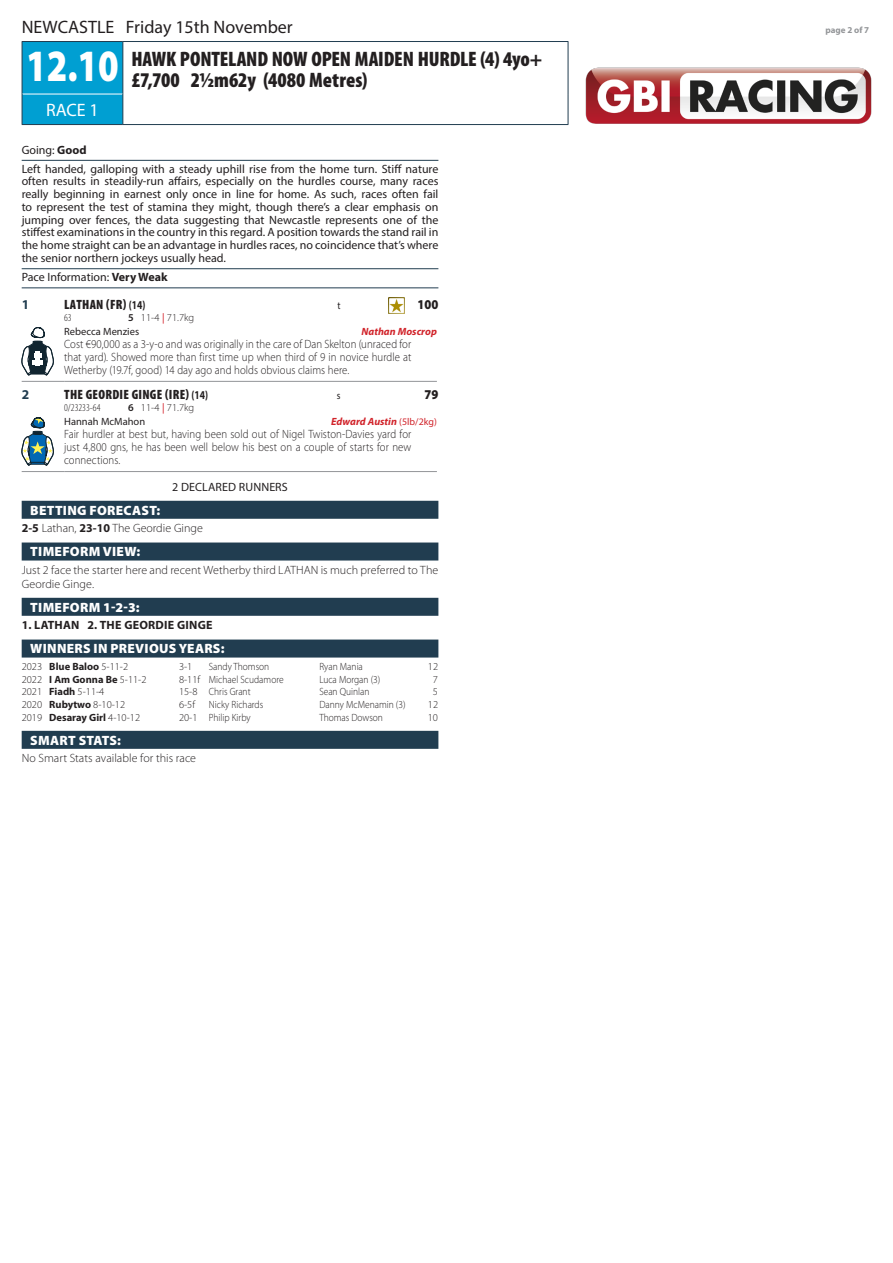
<style>
.page{position:relative;width:893px;height:1263px;background:#fff}
.page>*{position:absolute;margin:0;border:0;box-sizing:border-box;transform-origin:0 0}
.RaceTime{font:900 45px "Myriad Pro";color:#fff;scale:.8 1}
.RaceTitle{font:900 condensed 21px/21px "Myriad Pro";letter-spacing:-.01em;color:#231f20}
.CourseDate{font:18px "Myriad Pro";color:#231f20}
.RaceNumber{font:18px "Myriad Pro";color:#fff}
.SubHead{font:900 13.5px "Myriad Pro";letter-spacing:.02em;color:#fff}
.Horse{font:900 condensed 13.5px "Myriad Pro";letter-spacing:.02em;color:#231f20}
.Horse-2{font:900 13.5px "Myriad Pro";color:#231f20;scale:.9 1}
.Horse-3{font:700 13.5px "Myriad Pro";color:#213d50}
.CourseDesc{font:12px/12.8px "Myriad Pro";color:#231f20;text-align:justify}
.ShortComment2{font:300 12px/12.8px "Myriad Pro";letter-spacing:.005em;color:#231f20;text-align:justify;scale:.9 1}
.TFView{font:300 12px/13.5px "Myriad Pro";letter-spacing:.005em;color:#231f20}
.BlankSmartStats{font:300 12px "Myriad Pro";letter-spacing:.005em;color:#231f20}
.Betting{font:300 12px "Myriad Pro";color:#231f20}
.Timeform123{font:700 12px "Myriad Pro";letter-spacing:.02em;color:#231f20}
.DrawPace{font:12px "Myriad Pro";color:#231f20}
.Declared{font:12px "Myriad Pro";letter-spacing:.01em;color:#231f20}
.Going{font:12px "Myriad Pro";color:#231f20}
.PreviousWinners{font:300 10.5px "Myriad Pro";color:#231f20}
.PreviousWinners-2{font:300 10.5px "Myriad Pro";color:#231f20;scale:.9 1}
.TrainerJockey{font:italic 700 10.5px "Myriad Pro";color:#d1232a}
.TrainerJockey-2{font:10.5px "Myriad Pro";color:#231f20}
.FormAgeWeight{font:300 10.5px "Myriad Pro";color:#231f20}
.FormAgeWeight-2{font:300 condensed 10.5px "Myriad Pro";color:#231f20}
.Horse-4{font:10.5px "Myriad Pro";color:#231f20;scale:.9 1}
.t1{font:700 9px "Myriad Pro";color:#939598}
.s1{font-weight:700}
.s2{font-weight:700;font-stretch:normal;font-size:12px}
.s3{font-weight:600}
.s4{font-weight:400;color:#d2161e}
.s5{font-weight:400;font-style:normal;font-size:10.05px}
</style>
<div class="page">
<img style="left:585px;top:67px;width:287px;height:57px">
<hr style="left:22px;top:160px;width:416px;height:1px;background:#213d50">
<hr style="left:22px;top:268px;width:416px;height:1px;background:#213d50">
<hr style="left:22px;top:287px;width:416px;height:1px;background:#213d50">
<div style="left:22px;top:501px;width:416px;height:18px;background:#213d50"></div>
<div style="left:22px;top:542px;width:416px;height:18px;background:#213d50"></div>
<div style="left:22px;top:598px;width:416px;height:18px;background:#213d50"></div>
<div style="left:22px;top:639px;width:416px;height:18px;background:#213d50"></div>
<div style="left:22px;top:731px;width:416px;height:18px;background:#213d50"></div>
<img style="left:389px;top:298px;width:15px;height:15px">
<hr style="left:22px;top:381px;width:42px;height:1px;background:#939598">
<hr style="left:64px;top:381px;width:373px;height:1px;background:#939598">
<svg style="left:22px;top:327px;width:32px;height:48px"></svg>
<hr style="left:22px;top:471px;width:42px;height:1px;background:#939598">
<hr style="left:64px;top:471px;width:373px;height:1px;background:#939598">
<svg style="left:22px;top:417px;width:32px;height:48px"></svg>
<div style="left:23px;top:42px;width:99px;height:82px;background:#009fd2"></div>
<hr style="left:22px;top:41px;width:101px;height:1px;background:#213d50">
<hr style="left:22px;top:42px;width:1px;height:52px;background:#213d50">
<hr style="left:123px;top:41px;width:445px;height:1px;background:#213d50">
<hr style="left:122px;top:42px;width:1px;height:52px;background:#213d50">
<hr style="left:568px;top:42px;width:1px;height:52px;background:#213d50">
<hr style="left:568px;top:94px;width:1px;height:30px;background:#213d50">
<hr style="left:123px;top:124px;width:445px;height:1px;background:#213d50">
<hr style="left:22px;top:94px;width:100px;height:1px;background:#fff">
<hr style="left:22px;top:94px;width:1px;height:30px;background:#213d50">
<hr style="left:122px;top:94px;width:1px;height:30px;background:#213d50">
<hr style="left:22px;top:124px;width:101px;height:1px;background:#213d50">
<p class="CourseDate" style="left:22px;top:15px;width:273px">NEWCASTLE Friday 15th November</p>
<p class="RaceTime" style="left:26px;top:36px;width:117px">12.10</p>
<p class="RaceTitle" style="left:131px;top:48px;width:413px">HAWK PONTELAND NOW OPEN MAIDEN HURDLE (4) 4yo+ £7,700 2½m62y (4080 Metres)</p>
<p class="RaceNumber" style="left:46px;top:99px;width:54px">RACE 1</p>
<p class="Going" style="left:22px;top:142px;width:66px">Going: <span class="s1">Good</span></p>
<p class="CourseDesc" style="left:22px;top:162px;width:418px">Left handed, galloping with a steady uphill rise from the home turn. Stiff nature often results in steadily-run affairs, especially on the hurdles course, many races really beginning in earnest only once in line for home. As such, races often fail to represent the test of stamina they might, though there’s a clear emphasis on jumping over fences, the data suggesting that Newcastle represents one of the stiffest examinations in the country in this regard. A position towards the stand rail in the home straight can be an advantage in hurdles races, no coincidence that’s where the senior northern jockeys usually head.</p>
<p class="DrawPace" style="left:22px;top:270px;width:147px">Pace Information: <span class="s1">Very Weak</span></p>
<p class="Horse-3" style="left:22px;top:296px;width:9px">1</p>
<p class="Horse" style="left:64px;top:296px;width:83px">LATHAN (FR) <span class="s2">(14)</span></p>
<p class="Horse-4" style="left:337px;top:299px;width:5px">t</p>
<p class="Horse-2" style="left:417px;top:295px;width:25px">100</p>
<p class="FormAgeWeight-2" style="left:64px;top:311px;width:9px">63</p>
<p class="FormAgeWeight" style="left:128px;top:311px;width:68px"><span class="s3">5</span> 11-4 <span class="s4">|</span> 71.7kg</p>
<p class="TrainerJockey-2" style="left:64px;top:325px;width:76px">Rebecca Menzies</p>
<p class="TrainerJockey" style="left:362px;top:325px;width:77px">Nathan Moscrop</p>
<p class="ShortComment2" style="left:64px;top:338px;width:387px">Cost €90,000 as a 3-y-o and was originally in the care of Dan Skelton (unraced for that yard). Showed more than first time up when third of 9 in novice hurdle at Wetherby (19.7f, good) 14 day ago and holds obvious claims here.</p>
<p class="Horse-3" style="left:22px;top:386px;width:9px">2</p>
<p class="Horse" style="left:64px;top:386px;width:145px">THE GEORDIE GINGE (IRE) <span class="s2">(14)</span></p>
<p class="Horse-4" style="left:337px;top:389px;width:6px">s</p>
<p class="Horse-2" style="left:424px;top:386px;width:17px">79</p>
<p class="FormAgeWeight-2" style="left:64px;top:402px;width:38px">0/23233-64</p>
<p class="FormAgeWeight" style="left:128px;top:401px;width:68px"><span class="s3">6</span> 11-4 <span class="s4">|</span> 71.7kg</p>
<p class="TrainerJockey-2" style="left:64px;top:415px;width:82px">Hannah McMahon</p>
<p class="TrainerJockey" style="left:331px;top:415px;width:107px">Edward Austin <span class="s5">(5lb/2kg)</span></p>
<p class="ShortComment2" style="left:64px;top:428px;width:387px">Fair hurdler at best but, having been sold out of Nigel Twiston-Davies yard for just 4,800 gns, he has been well below his best on a couple of starts for new connections.</p>
<p class="Declared" style="left:172px;top:479px;width:117px">2 DECLARED RUNNERS</p>
<p class="SubHead" style="left:30px;top:501px;width:132px">BETTING FORECAST:</p>
<p class="Betting" style="left:22px;top:521px;width:183px"><span class="s1">2-5</span> Lathan, <span class="s1">23-10</span> The Geordie Ginge</p>
<p class="SubHead" style="left:30px;top:543px;width:111px">TIMEFORM VIEW:</p>
<p class="TFView" style="left:22px;top:563px;width:418px">Just 2 face the starter here and recent Wetherby third LATHAN is much preferred to The<br>Geordie Ginge.</p>
<p class="SubHead" style="left:30px;top:598px;width:111px">TIMEFORM 1-2-3:</p>
<p class="Timeform123" style="left:22px;top:617px;width:192px">1. LATHAN 2. THE GEORDIE GINGE</p>
<p class="SubHead" style="left:30px;top:640px;width:196px">WINNERS IN PREVIOUS YEARS:</p>
<p class="PreviousWinners" style="left:22px;top:660px;width:108px">2023 <span class="s1">Blue Baloo</span> 5-11-2</p>
<p class="PreviousWinners" style="left:179px;top:660px;width:15px">3-1</p>
<p class="PreviousWinners-2" style="left:209px;top:660px;width:69px">Sandy Thomson</p>
<p class="PreviousWinners-2" style="left:319px;top:660px;width:50px">Ryan Mania</p>
<p class="PreviousWinners" style="left:428px;top:660px;width:12px">12</p>
<p class="PreviousWinners" style="left:22px;top:673px;width:126px">2022 <span class="s1">I Am Gonna Be</span> 5-11-2</p>
<p class="PreviousWinners" style="left:179px;top:673px;width:106px">8-11f Michael Scudamore</p>
<p class="PreviousWinners-2" style="left:319px;top:673px;width:69px">Luca Morgan (3)</p>
<p class="PreviousWinners" style="left:433px;top:673px;width:7px">7</p>
<p class="PreviousWinners" style="left:22px;top:685px;width:84px">2021 <span class="s1">Fiadh</span> 5-11-4</p>
<p class="PreviousWinners" style="left:179px;top:685px;width:73px">15-8 Chris Grant</p>
<p class="PreviousWinners-2" style="left:319px;top:685px;width:57px">Sean Quinlan</p>
<p class="PreviousWinners" style="left:433px;top:685px;width:7px">5</p>
<p class="PreviousWinners" style="left:22px;top:698px;width:105px">2020 <span class="s1">Rubytwo</span> 8-10-12</p>
<p class="PreviousWinners" style="left:179px;top:698px;width:18px">6-5f</p>
<p class="PreviousWinners-2" style="left:209px;top:698px;width:62px">Nicky Richards</p>
<p class="PreviousWinners-2" style="left:319px;top:698px;width:97px">Danny McMenamin (3)</p>
<p class="PreviousWinners" style="left:428px;top:698px;width:12px">12</p>
<p class="PreviousWinners" style="left:22px;top:711px;width:120px">2019 <span class="s1">Desaray Girl</span> 4-10-12</p>
<p class="PreviousWinners" style="left:179px;top:711px;width:73px">20-1 Philip Kirby</p>
<p class="PreviousWinners-2" style="left:319px;top:711px;width:72px">Thomas Dowson</p>
<p class="PreviousWinners" style="left:428px;top:711px;width:12px">10</p>
<p class="SubHead" style="left:30px;top:731px;width:92px">SMART STATS:</p>
<p class="BlankSmartStats" style="left:22px;top:751px;width:176px">No Smart Stats available for this race</p>
<p class="t1" style="left:825px;top:24px;width:45px">page 2 of 7</p>
</div>
